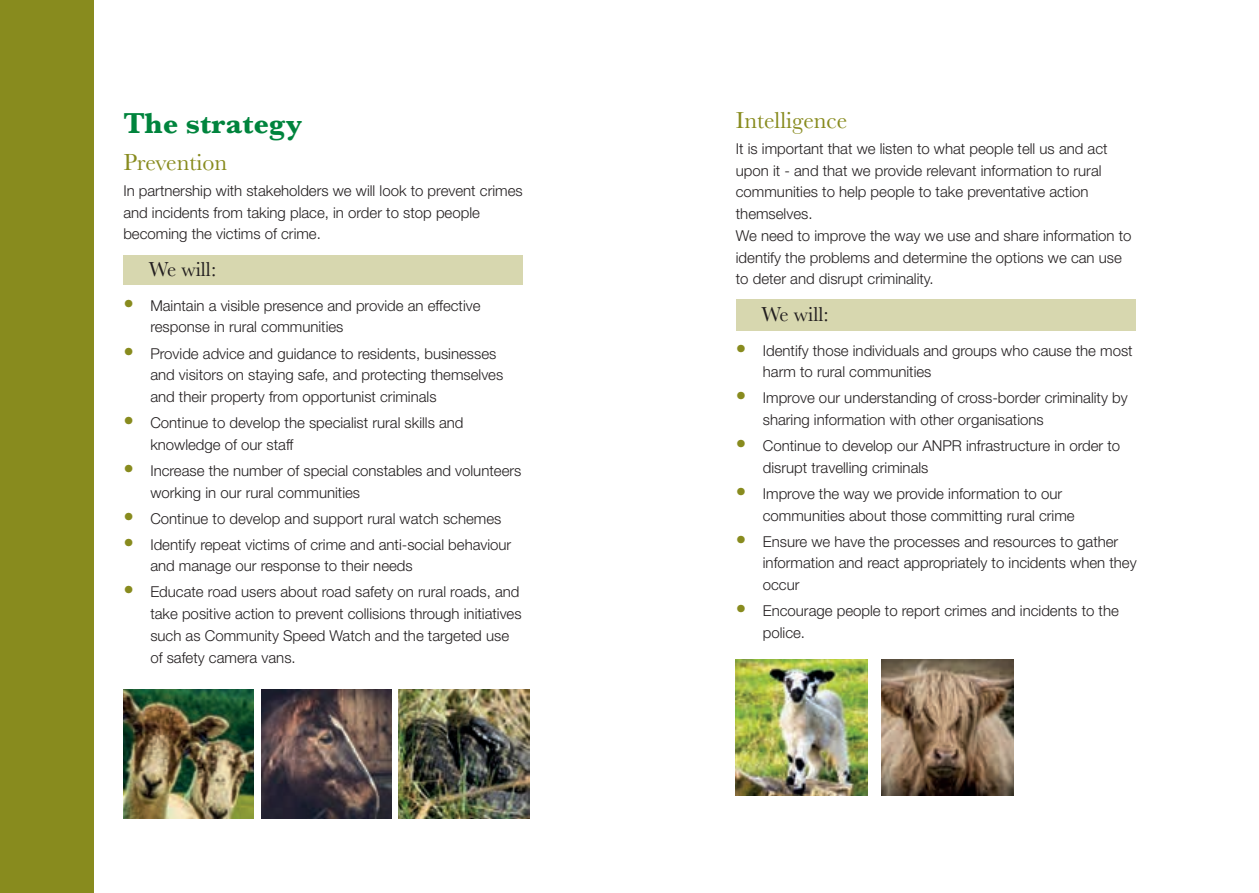
<style>
.page{position:relative;width:1259px;height:893px;background:#fff}
.page>*{position:absolute;margin:0;border:0;box-sizing:border-box;transform-origin:0 0}
.t1{font:700 30px "Baskerville";color:#00843d}
.t2{font:24px "Baskerville";color:#888b1e}
.t3{font:21px "Baskerville";color:#231f20}
.t4{font:300 15px/21.8px "Helvetica Neue LT";color:#231f20}
.s1{font-weight:900;font-size:21px;color:#888b1e}
</style>
<div class="page">
<div style="left:123px;top:255px;width:400px;height:30px;background:#d7d7af"></div>
<div style="left:0;top:0;width:94px;height:893px;background:#888b1e"></div>
<img style="left:123px;top:690px;width:130px;height:129px">
<img style="left:261px;top:690px;width:130px;height:129px">
<img style="left:399px;top:690px;width:130px;height:129px">
<div style="left:736px;top:299px;width:399px;height:32px;background:#d7d7af"></div>
<img style="left:736px;top:659px;width:131px;height:136px">
<img style="left:881px;top:659px;width:132px;height:136px">
<h1 class="t1" style="left:123px;top:103px;width:180px">The strategy</h1>
<h2 class="t2" style="left:123px;top:147px;width:105px">Prevention</h2>
<p class="t4" style="left:123px;top:179px;width:401px">In partnership with stakeholders we will look to prevent crimes and incidents from taking place, in order to stop people becoming the victims of crime.</p>
<h3 class="t3" style="left:149px;top:256px;width:69px">We will:</h3>
<p class="t4" style="left:150px;top:294px;width:332px;text-indent:-27px"><span class="s1">•</span> Maintain a visible presence and provide an effective response in rural communities</p>
<p class="t4" style="left:150px;top:342px;width:354px;text-indent:-27px"><span class="s1">•</span> Provide advice and guidance to residents, businesses and visitors on staying safe, and protecting themselves and their property from opportunist criminals</p>
<p class="t4" style="left:150px;top:411px;width:315px;text-indent:-27px"><span class="s1">•</span> Continue to develop the specialist rural skills and knowledge of our staff</p>
<p class="t4" style="left:150px;top:459px;width:372px;text-indent:-27px"><span class="s1">•</span> Increase the number of special constables and volunteers working in our rural communities</p>
<p class="t4" style="left:123px;top:507px;width:379px"><span class="s1">•</span> Continue to develop and support rural watch schemes</p>
<p class="t4" style="left:150px;top:533px;width:362px;text-indent:-27px"><span class="s1">•</span> Identify repeat victims of crime and anti-social behaviour and manage our response to their needs</p>
<p class="t4" style="left:150px;top:581px;width:373px;text-indent:-27px"><span class="s1">•</span> Educate road users about road safety on rural roads, and take positive action to prevent collisions through initiatives such as Community Speed Watch and the targeted use of safety camera vans.</p>
<h2 class="t2" style="left:736px;top:105px;width:113px">Intelligence</h2>
<p class="t4" style="left:736px;top:137px;width:397px">It is important that we listen to what people tell us and act upon it - and that we provide relevant information to rural communities to help people to take preventative action themselves.<br>We need to improve the way we use and share information to identify the problems and determine the options we can use to deter and disrupt criminality.</p>
<h3 class="t3" style="left:761px;top:301px;width:69px">We will:</h3>
<p class="t4" style="left:763px;top:339px;width:371px;text-indent:-27px"><span class="s1">•</span> Identify those individuals and groups who cause the most harm to rural communities</p>
<p class="t4" style="left:763px;top:387px;width:366px;text-indent:-27px"><span class="s1">•</span> Improve our understanding of cross-border criminality by sharing information with other organisations</p>
<p class="t4" style="left:763px;top:435px;width:359px;text-indent:-27px"><span class="s1">•</span> Continue to develop our ANPR infrastructure in order to disrupt travelling criminals</p>
<p class="t4" style="left:763px;top:482px;width:313px;text-indent:-27px"><span class="s1">•</span> Improve the way we provide information to our communities about those committing rural crime</p>
<p class="t4" style="left:763px;top:530px;width:375px;text-indent:-27px"><span class="s1">•</span> Ensure we have the processes and resources to gather information and react appropriately to incidents when they occur</p>
<p class="t4" style="left:763px;top:600px;width:357px;text-indent:-27px"><span class="s1">•</span> Encourage people to report crimes and incidents to the police.</p>
</div>
